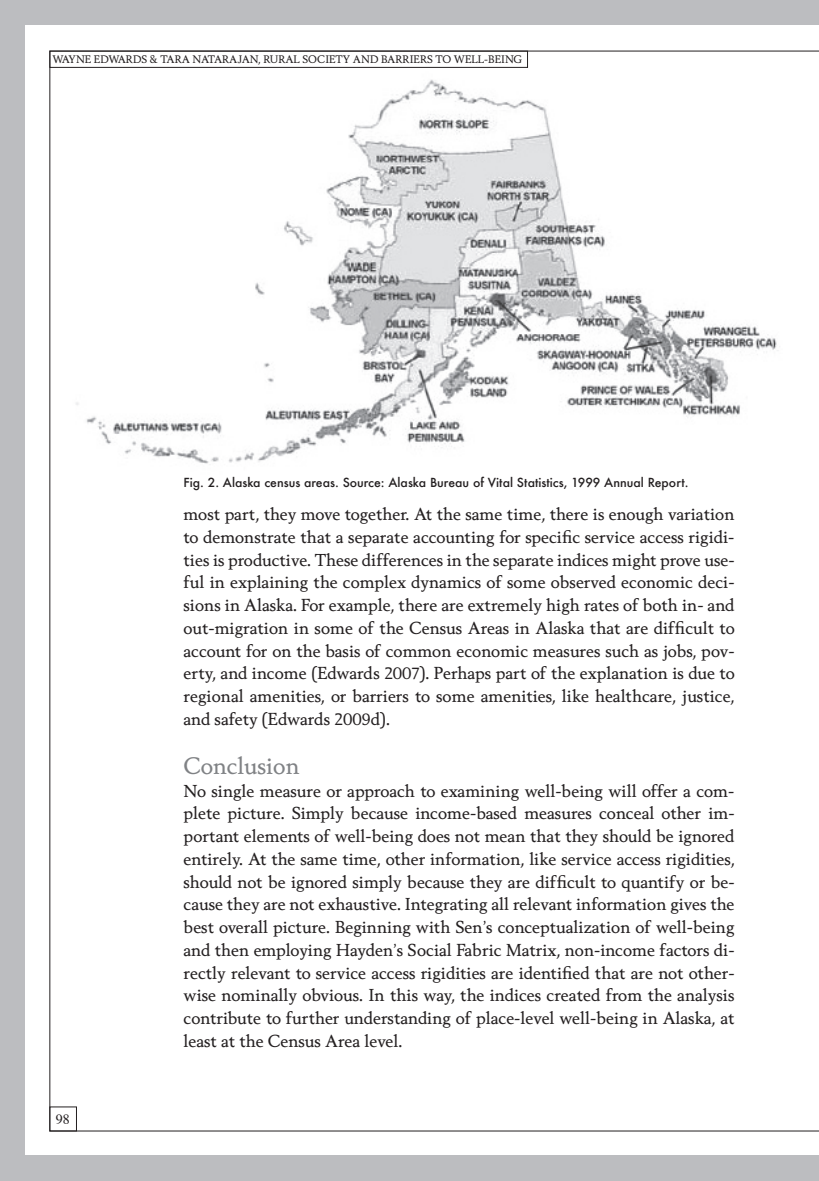
<style>
.page{position:relative;width:819px;height:1181px;background:#fff}
.page>*{position:absolute;margin:0;border:0;box-sizing:border-box;transform-origin:0 0}
.t1{font:22.75px "Berling Nova Text";color:#808285}
.t2{font:16.62px/22.8px "Berling Nova Text";color:#231f20;text-align:justify}
.t3{font:14px "Times";color:#231f20}
.t4{font:500 12.25px "Futura";color:#231f20}
.t5{font:10.5px "Berling Nova Text";letter-spacing:-.02em;color:#231f20}
</style>
<div class="page">
<div style="left:0;top:0;width:25px;height:1181px;background:#bcbdc0"></div>
<div style="left:0;top:0;width:819px;height:25px;background:#bcbdc0"></div>
<div style="left:0;top:1155px;width:819px;height:26px;background:#bcbdc0"></div>
<div style="left:50px;top:51px;width:477px;height:17px;border:1px solid #231f20"></div>
<img style="left:76px;top:79px;width:702px;height:385px">
<p class="t5" style="left:52px;top:53px;width:226px">WAYNE EDWARDS &amp; TARA NATARAJAN, Rural</p>
<p class="t5" style="left:302px;top:53px;width:14px">Society</p>
<p class="t5" style="left:353px;top:53px;width:10px">and</p>
<p class="t5" style="left:381px;top:53px;width:14px">Barriers</p>
<p class="t5" style="left:435px;top:53px;width:61px">to Well-being</p>
<p class="t4" style="left:183px;top:474px;width:506px">Fig. 2. Alaska census areas. Source: Alaska Bureau of Vital Statistics, 1999 Annual Report.</p>
<p class="t3" style="left:56px;top:1105px;width:16px">98</p>
<p class="t2" style="left:183px;top:502px;width:552px">most part, they move together. At the same time, there is enough variation to demonstrate that a separate accounting for specific service access rigidi&shy;ties is productive. These differences in the separate indices might prove use&shy;ful in explaining the complex dynamics of some observed economic deci&shy;sions in Alaska. For example, there are extremely high rates of both in- and out-migration in some of the Census Areas in Alaska that are difficult to account for on the basis of common economic measures such as jobs, pov&shy;erty, and income (Edwards 2007). Perhaps part of the explanation is due to regional amenities, or barriers to some amenities, like healthcare, justice, and safety (Edwards 2009d).</p>
<h1 class="t1" style="left:183px;top:751px;width:118px">Conclusion</h1>
<p class="t2" style="left:183px;top:779px;width:552px">No single measure or approach to examining well-being will offer a com&shy;plete picture. Simply because income-based measures conceal other im&shy;portant elements of well-being does not mean that they should be ignored entirely. At the same time, other information, like service access rigidities, should not be ignored simply because they are difficult to quantify or be&shy;cause they are not exhaustive. Integrating all relevant information gives the best overall picture. Beginning with Sen’s conceptualization of well-being and then employing Hayden’s Social Fabric Matrix, non-income factors di&shy;rectly relevant to service access rigidities are identified that are not other&shy;wise nominally obvious. In this way, the indices created from the analysis contribute to further understanding of place-level well-being in Alaska, at least at the Census Area level.</p>
</div>
